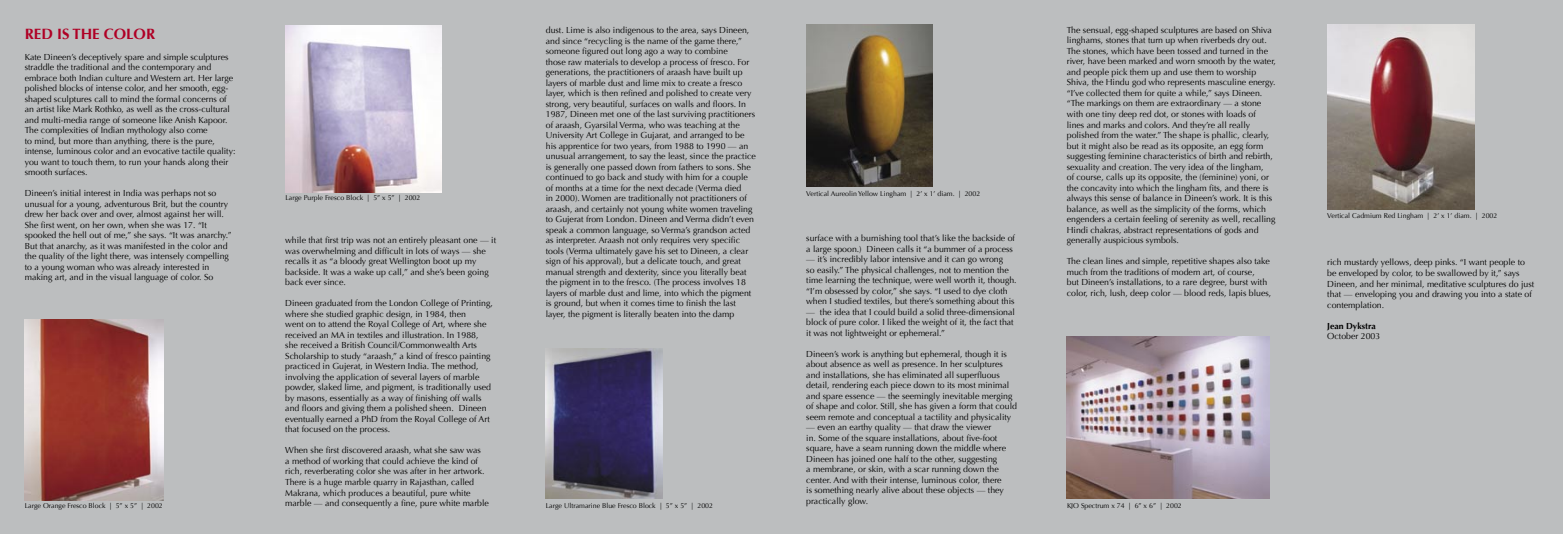
<style>
.page{position:relative;width:1563px;height:534px;background:#fff}
.page>*{position:absolute;margin:0;border:0;box-sizing:border-box;transform-origin:0 0}
.t1{font:700 14.88px "Optima";color:#af0025}
.Body_Text{font:8.75px/10.5px "Optima";color:#000}
.t2{font:700 8.75px "Optima";color:#000}
.t3{font:7px "Optima";color:#000}
</style>
<div class="page">
<div style="left:0;top:0;width:1563px;height:533px;background:#bcbebf"></div>
<img style="left:546px;top:348px;width:116px;height:150px">
<img style="left:1067px;top:336px;width:202px;height:162px">
<img style="left:806px;top:25px;width:127px;height:161px">
<img style="left:1327px;top:25px;width:147px;height:184px">
<img style="left:286px;top:25px;width:155px;height:167px">
<img style="left:25px;top:319px;width:138px;height:181px">
<p class="t1" style="left:25px;top:25px;width:132px">RED IS THE COLOR</p>
<p class="Body_Text" style="left:25px;top:51px;width:212px">Kate Dineen’s deceptively spare and simple sculptures straddle the traditional and the contemporary and embrace both Indian culture and Western art. Her large polished blocks of intense color, and her smooth, egg&shy;shaped sculptures call to mind the formal concerns of an artist like Mark Rothko, as well as the cross-cultural and multi-media range of someone like Anish Kapoor.<br>The complexities of Indian mythology also come<br>to mind, but more than anything, there is the pure, intense, luminous color and an evocative tactile quality: you want to touch them, to run your hands along their smooth surfaces.</p>
<p class="Body_Text" style="left:25px;top:188px;width:208px">Dineen’s initial interest in India was perhaps not so unusual for a young, adventurous Brit, but the country drew her back over and over, almost against her will.<br>She first went, on her own, when she was 17. “It spooked the hell out of me,” she says. “It was anarchy.” But that anarchy, as it was manifested in the color and the quality of the light there, was intensely compelling to a young woman who was already interested in making art, and in the visual language of color. So</p>
<p class="t3" style="left:25px;top:501px;width:140px">Large Orange Fresco Block | 5” x 5” | 2002</p>
<p class="t3" style="left:285px;top:194px;width:136px">Large Purple Fresco Block | 5” x 5” | 2002</p>
<p class="Body_Text" style="left:285px;top:235px;width:212px">while that first trip was not an entirely pleasant one — it was overwhelming and difficult in lots of ways — she recalls it as “a bloody great Wellington boot up my backside. It was a wake up call,” and she’s been going back ever since.</p>
<p class="Body_Text" style="left:285px;top:298px;width:209px">Dineen graduated from the London College of Printing, where she studied graphic design, in 1984, then<br>went on to attend the Royal College of Art, where she received an MA in textiles and illustration. In 1988, she received a British Council/Commonwealth Arts Scholarship to study “araash,” a kind of fresco painting practiced in Gujerat, in Western India. The method, involving the application of several layers of marble powder, slaked lime, and pigment, is traditionally used by masons, essentially as a way of finishing off walls and floors and giving them a polished sheen. Dineen eventually earned a PhD from the Royal College of Art that focused on the process.</p>
<p class="Body_Text" style="left:285px;top:445px;width:205px">When she first discovered araash, what she saw was<br>a method of working that could achieve the kind of rich, reverberating color she was after in her artwork.<br>There is a huge marble quarry in Rajasthan, called Makrana, which produces a beautiful, pure white marble — and consequently a fine, pure white marble</p>
<p class="Body_Text" style="left:546px;top:25px;width:212px">dust. Lime is also indigenous to the area, says Dineen, and since “recycling is the name of the game there,” someone figured out long ago a way to combine<br>those raw materials to develop a process of fresco. For generations, the practitioners of araash have built up layers of marble dust and lime mix to create a fresco layer, which is then refined and polished to create very strong, very beautiful, surfaces on walls and floors. In 1987, Dineen met one of the last surviving practitioners of araash, Gyarsilal Verma, who was teaching at the University Art College in Gujarat, and arranged to be his apprentice for two years, from 1988 to 1990 — an unusual arrangement, to say the least, since the practice is generally one passed down from fathers to sons. She continued to go back and study with him for a couple of months at a time for the next decade (Verma died<br>in 2000). Women are traditionally not practitioners of araash, and certainly not young white women traveling to Gujerat from London. Dineen and Verma didn’t even speak a common language, so Verma’s grandson acted as interpreter. Araash not only requires very specific tools (Verma ultimately gave his set to Dineen, a clear sign of his approval), but a delicate touch, and great manual strength and dexterity, since you literally beat the pigment in to the fresco. (The process involves 18 layers of marble dust and lime, into which the pigment is ground, but when it comes time to finish the last layer, the pigment is literally beaten into the damp</p>
<p class="t3" style="left:546px;top:501px;width:169px">Large Ultramarine Blue Fresco Block | 5” x 5” | 2002</p>
<p class="t3" style="left:806px;top:189px;width:175px">Vertical Aureolin Yellow Lingham | 2’ x 1’ diam. | 2002</p>
<p class="Body_Text" style="left:806px;top:233px;width:210px">surface with a burnishing tool that’s like the backside of a large spoon.) Dineen calls it “a bummer of a process</p>
<p class="Body_Text" style="left:806px;top:254px;width:212px">— it’s incredibly labor intensive and it can go wrong<br>so easily.” The physical challenges, not to mention the time learning the technique, were well worth it, though. “I’m obsessed by color,” she says. “I used to dye cloth when I studied textiles, but there’s something about this</p>
<p class="Body_Text" style="left:806px;top:306px;width:210px">— the idea that I could build a solid three-dimensional block of pure color. I liked the weight of it, the fact that it was not lightweight or ephemeral.”</p>
<p class="Body_Text" style="left:806px;top:348px;width:212px">Dineen’s work is anything but ephemeral, though it is about absence as well as presence. In her sculptures and installations, she has eliminated all superfluous detail, rendering each piece down to its most minimal and spare essence — the seemingly inevitable merging of shape and color. Still, she has given a form that could seem remote and conceptual a tactility and physicality</p>
<p class="Body_Text" style="left:806px;top:422px;width:201px">— even an earthy quality — that draw the viewer<br>in. Some of the square installations, about five-foot square, have a seam running down the middle where Dineen has joined one half to the other, suggesting<br>a membrane, or skin, with a scar running down the center. And with their intense, luminous color, there is something nearly alive about these objects — they practically glow.</p>
<p class="Body_Text" style="left:1067px;top:25px;width:211px">The sensual, egg-shaped sculptures are based on Shiva linghams, stones that turn up when riverbeds dry out.<br>The stones, which have been tossed and turned in the river, have been marked and worn smooth by the water, and people pick them up and use them to worship Shiva, the Hindu god who represents masculine energy. “I’ve collected them for quite a while,” says Dineen. “The markings on them are extraordinary — a stone with one tiny deep red dot, or stones with loads of<br>lines and marks and colors. And they’re all really polished from the water.” The shape is phallic, clearly, but it might also be read as its opposite, an egg form suggesting feminine characteristics of birth and rebirth, sexuality and creation. The very idea of the lingham,<br>of course, calls up its opposite, the (feminine) yoni, or the concavity into which the lingham fits, and there is always this sense of balance in Dineen’s work. It is this balance, as well as the simplicity of the forms, which engenders a certain feeling of serenity as well, recalling Hindi chakras, abstract representations of gods and generally auspicious symbols.</p>
<p class="Body_Text" style="left:1067px;top:256px;width:206px">The clean lines and simple, repetitive shapes also take much from the traditions of modern art, of course,<br>but Dineen’s installations, to a rare degree, burst with color, rich, lush, deep color — blood reds, lapis blues,</p>
<p class="t3" style="left:1067px;top:501px;width:116px">KJO Spectrum x 74 | 6” x 6” | 2002</p>
<p class="t3" style="left:1327px;top:211px;width:172px">Vertical Cadmium Red Lingham | 2’ x 1’ diam. | 2002</p>
<p class="Body_Text" style="left:1327px;top:257px;width:208px">rich mustardy yellows, deep pinks. “I want people to be enveloped by color, to be swallowed by it,” says Dineen, and her minimal, meditative sculptures do just that — enveloping you and drawing you into a state of contemplation.</p>
<p class="t2" style="left:1327px;top:320px;width:50px">Jean Dykstra</p>
<p class="Body_Text" style="left:1327px;top:331px;width:55px">October 2003</p>
</div>
